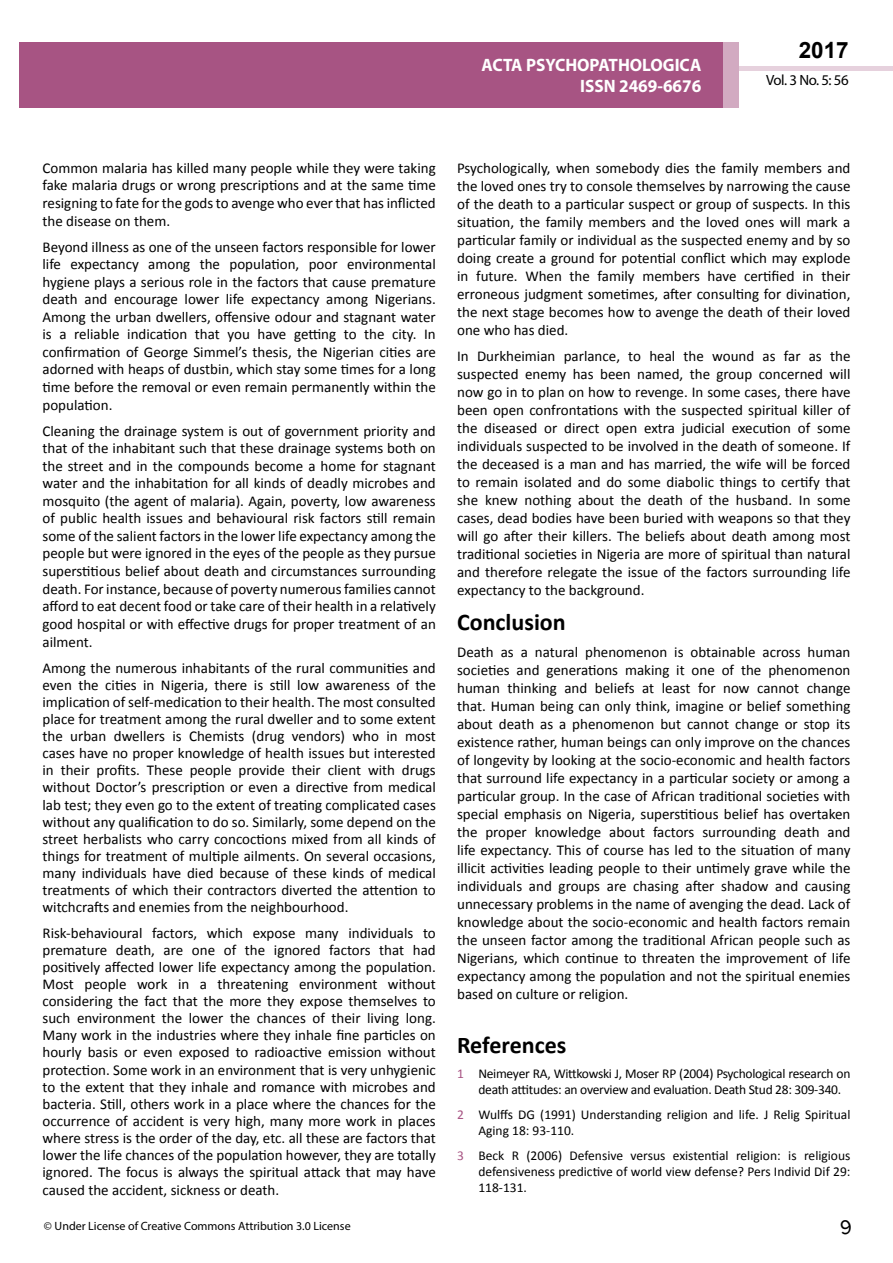
<style>
.page{position:relative;width:893px;height:1263px;background:#fff}
.page>*{position:absolute;margin:0;border:0;box-sizing:border-box;transform-origin:0 0}
.t1{font:25.5px "Tunga";color:#000}
.t2{font:700 24px "Calibri";color:#000}
.t3{font:700 22.5px "Arial";color:#000}
.t4{font:700 18px/21.6px "Myriad Pro";color:#fff;text-align:right;scale:.96 1}
.t5{font:15px/18px "Calibri";color:#000;text-align:justify}
.t6{font:14.85px "Myriad Pro";letter-spacing:-.03em;color:#000}
.t7{font:13.5px/16.2px "Calibri";letter-spacing:-.02em;color:#000}
.t8{font:13.5px/16.2px "Calibri";color:#000}
.t9{font:12px "Myriad Pro";color:#000}
.s1{color:#a75483}
</style>
<div class="page">
<div style="left:722px;top:66px;width:171px;height:5px;background:#e6d1dd"></div>
<div style="left:19px;top:42px;width:706px;height:66px;background:#a75483"></div>
<div style="left:724px;top:42px;width:15px;height:66px;background:#d2aac1"></div>
<p class="t4" style="left:482px;top:53px;width:230px">ACTA PSYCHOPATHOLOGICA<br>ISSN 2469-6676</p>
<h3 class="t3" style="left:799px;top:35px;width:52px">2017</h3>
<p class="t6" style="left:766px;top:71px;width:84px">Vol. 3 No. 5: 56</p>
<p class="t5" style="left:43px;top:159px;width:395px;line-height:17.5px">Common malaria has killed many people while they were taking fake malaria drugs or wrong prescriptions and at the same time resigning to fate for the gods to avenge who ever that has inflicted the disease on them.</p>
<p class="t5" style="left:43px;top:238px;width:395px;line-height:17.5px">Beyond illness as one of the unseen factors responsible for lower life expectancy among the population, poor environmental hygiene plays a serious role in the factors that cause premature death and encourage lower life expectancy among Nigerians.<br>Among the urban dwellers, offensive odour and stagnant water is a reliable indication that you have getting to the city. In confirmation of George Simmel’s thesis, the Nigerian cities are adorned with heaps of dustbin, which stay some times for a long time before the removal or even remain permanently within the population.</p>
<p class="t5" style="left:43px;top:422px;width:395px">Cleaning the drainage system is out of government priority and that of the inhabitant such that these drainage systems both on the street and in the compounds become a home for stagnant water and the inhabitation for all kinds of deadly microbes and mosquito (the agent of malaria). Again, poverty, low awareness of public health issues and behavioural risk factors still remain some of the salient factors in the lower life expectancy among the people but were ignored in the eyes of the people as they pursue superstitious belief about death and circumstances surrounding death. For instance, because of poverty numerous families cannot afford to eat decent food or take care of their health in a relatively good hospital or with effective drugs for proper treatment of an ailment.</p>
<p class="t5" style="left:43px;top:659px;width:395px;line-height:17.1px">Among the numerous inhabitants of the rural communities and even the cities in Nigeria, there is still low awareness of the implication of self-medication to their health. The most consulted place for treatment among the rural dweller and to some extent the urban dwellers is Chemists (drug vendors) who in most cases have no proper knowledge of health issues but interested in their profits. These people provide their client with drugs without Doctor’s prescription or even a directive from medical lab test; they even go to the extent of treating complicated cases without any qualification to do so. Similarly, some depend on the street herbalists who carry concoctions mixed from all kinds of things for treatment of multiple ailments. On several occasions, many individuals have died because of these kinds of medical treatments of which their contractors diverted the attention to witchcrafts and enemies from the neighbourhood.</p>
<p class="t5" style="left:43px;top:924px;width:395px;line-height:17.1px">Risk-behavioural factors, which expose many individuals to premature death, are one of the ignored factors that had positively affected lower life expectancy among the population.<br>Most people work in a threatening environment without considering the fact that the more they expose themselves to such environment the lower the chances of their living long.<br>Many work in the industries where they inhale fine particles on hourly basis or even exposed to radioactive emission without protection. Some work in an environment that is very unhygienic to the extent that they inhale and romance with microbes and bacteria. Still, others work in a place where the chances for the occurrence of accident is very high, many more work in places where stress is the order of the day, etc. all these are factors that lower the life chances of the population however, they are totally ignored. The focus is always the spiritual attack that may have caused the accident, sickness or death.</p>
<p class="t5" style="left:457px;top:159px;width:395px">Psychologically, when somebody dies the family members and the loved ones try to console themselves by narrowing the cause of the death to a particular suspect or group of suspects. In this situation, the family members and the loved ones will mark a particular family or individual as the suspected enemy and by so doing create a ground for potential conflict which may explode in future. When the family members have certified in their erroneous judgment sometimes, after consulting for divination, the next stage becomes how to avenge the death of their loved one who has died.</p>
<p class="t5" style="left:457px;top:347px;width:395px">In Durkheimian parlance, to heal the wound as far as the suspected enemy has been named, the group concerned will now go in to plan on how to revenge. In some cases, there have been open confrontations with the suspected spiritual killer of the diseased or direct open extra judicial execution of some individuals suspected to be involved in the death of someone. If the deceased is a man and has married, the wife will be forced to remain isolated and do some diabolic things to certify that she knew nothing about the death of the husband. In some cases, dead bodies have been buried with weapons so that they will go after their killers. The beliefs about death among most traditional societies in Nigeria are more of spiritual than natural and therefore relegate the issue of the factors surrounding life expectancy to the background.</p>
<h2 class="t2" style="left:457px;top:607px;width:110px">Conclusion</h2>
<p class="t5" style="left:457px;top:643px;width:395px">Death as a natural phenomenon is obtainable across human societies and generations making it one of the phenomenon human thinking and beliefs at least for now cannot change that. Human being can only think, imagine or belief something about death as a phenomenon but cannot change or stop its existence rather, human beings can only improve on the chances of longevity by looking at the socio-economic and health factors that surround life expectancy in a particular society or among a particular group. In the case of African traditional societies with special emphasis on Nigeria, superstitious belief has overtaken the proper knowledge about factors surrounding death and life expectancy. This of course has led to the situation of many illicit activities leading people to their untimely grave while the individuals and groups are chasing after shadow and causing unnecessary problems in the name of avenging the dead. Lack of knowledge about the socio-economic and health factors remain the unseen factor among the traditional African people such as Nigerians, which continue to threaten the improvement of life expectancy among the population and not the spiritual enemies based on culture or religion.</p>
<h2 class="t2" style="left:457px;top:1030px;width:111px">References</h2>
<p class="t7" style="left:478px;top:1066px;width:374px;text-indent:-21px"><span class="s1">1</span> Neimeyer RA, Wittkowski J, Moser RP (2004) Psychological research on death attitudes: an overview and evaluation. Death Stud 28: 309-340.</p>
<p class="t8" style="left:478px;top:1106px;width:374px;text-indent:-21px"><span class="s1">2</span> Wulffs DG (1991) Understanding religion and life. J Relig Spiritual<br>Aging 18: 93-110.</p>
<p class="t7" style="left:478px;top:1147px;width:374px;text-align:justify;text-indent:-21px"><span class="s1">3</span> Beck R (2006) Defensive versus existential religion: is religious defensiveness predictive of world view defense? Pers Individ Dif 29:<br>118-131.</p>
<p class="t9" style="left:44px;top:1218px;width:308px">© Under License of Creative Commons Attribution 3.0 License</p>
<h1 class="t1" style="left:840px;top:1210px;width:14px">9</h1>
</div>
